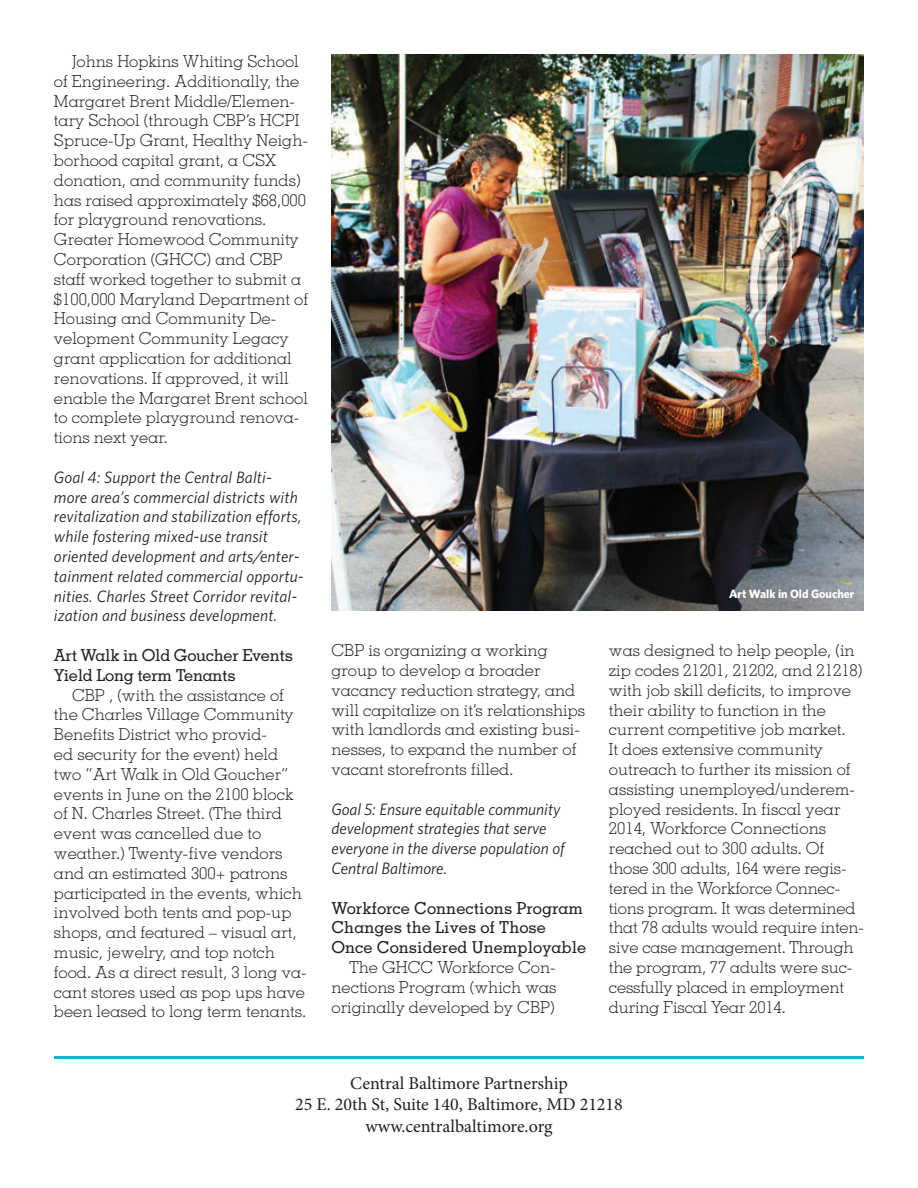
<style>
.page{position:relative;width:918px;height:1188px;background:#fff}
.page>*{position:absolute;margin:0;border:0;box-sizing:border-box;transform-origin:0 0}
.t1{font:18px/21.6px "Minion Pro";color:#231f20;text-align:center}
.t2{font:300 16.5px/19.8px "Memphis";color:#231f20}
.t3{font:italic 16.5px/19.8px "Whitney";letter-spacing:.01em;color:#231f20}
.t4{font:500 16.5px/19.8px "Memphis";color:#231f20}
.t5{font:500 16.5px/19.8px "Memphis";letter-spacing:-.02em;color:#231f20}
.t6{font:700 12px "Whitney";color:#fff}
</style>
<div class="page">
<hr style="left:54px;top:1056px;width:810px;height:3px;background:#18b3d4">
<img style="left:332px;top:54px;width:532px;height:556px">
<p class="t2" style="left:54px;top:51px;width:255px;text-indent:18px">Johns Hopkins Whiting School of Engineering. Additionally, the<br>Margaret Brent Middle/Elemen&shy;tary School (through CBP’s HCPI<br>Spruce-Up Grant, Healthy Neigh&shy;borhood capital grant, a CSX donation, and community funds) has raised approximately $68,000 for playground renovations.<br>Greater Homewood Community<br>Corporation (GHCC) and CBP staff worked together to submit a $100,000 Maryland Department of<br>Housing and Community De&shy;velopment Community Legacy grant application for additional renovations. If approved, it will enable the Margaret Brent school to complete playground renova&shy;tions next year.</p>
<p class="t3" style="left:54px;top:467px;width:251px">Goal 4: Support the Central Balti&shy;more area’s commercial districts with revitalization and stabilization efforts, while fostering mixed-use transit oriented development and arts/enter&shy;tainment related commercial opportu&shy;nities. Charles Street Corridor revital&shy;ization and business development.</p>
<p class="t5" style="left:54px;top:645px;width:240px">Art Walk in Old Goucher Events<br>Yield Long term Tenants</p>
<p class="t2" style="left:54px;top:685px;width:254px;text-indent:18px">CBP , (with the assistance of the Charles Village Community<br>Benefits District who provid-<br>ed security for the event) held two “Art Walk in Old Goucher” events in June on the 2100 block of N. Charles Street. (The third event was cancelled due to weather.) Twenty-five vendors and an estimated 300+ patrons participated in the events, which involved both tents and pop-up shops, and featured – visual art, music, jewelry, and top notch food. As a direct result, 3 long va&shy;cant stores used as pop ups have been leased to long term tenants.</p>
<p class="t2" style="left:331px;top:640px;width:255px">CBP is organizing a working group to develop a broader vacancy reduction strategy, and will capitalize on it’s relationships with landlords and existing busi&shy;nesses, to expand the number of vacant storefronts filled.</p>
<p class="t3" style="left:331px;top:799px;width:235px">Goal 5: Ensure equitable community development strategies that serve everyone in the diverse population of<br>Central Baltimore.</p>
<p class="t4" style="left:331px;top:898px;width:256px">Workforce Connections Program<br>Changes the Lives of Those<br>Once Considered Unemployable</p>
<p class="t2" style="left:331px;top:957px;width:227px;text-align:justify;text-indent:18px">The GHCC Workforce Con&shy;nections Program (which was originally developed by CBP)</p>
<p class="t6" style="left:729px;top:586px;width:127px">Art Walk in Old Goucher</p>
<p class="t2" style="left:609px;top:640px;width:257px">was designed to help people, (in zip codes 21201, 21202, and 21218) with job skill deficits, to improve their ability to function in the current competitive job market.<br>It does extensive community outreach to further its mission of assisting unemployed/underem&shy;ployed residents. In fiscal year<br>2014, Workforce Connections reached out to 300 adults. Of those 300 adults, 164 were regis&shy;tered in the Workforce Connec&shy;tions program. It was determined that 78 adults would require inten&shy;sive case management. Through the program, 77 adults were suc&shy;cessfully placed in employment during Fiscal Year 2014.</p>
<p class="t1" style="left:295px;top:1072px;width:329px">Central Baltimore Partnership<br>25 E. 20th St, Suite 140, Baltimore, MD 21218 www.centralbaltimore.org</p>
</div>
